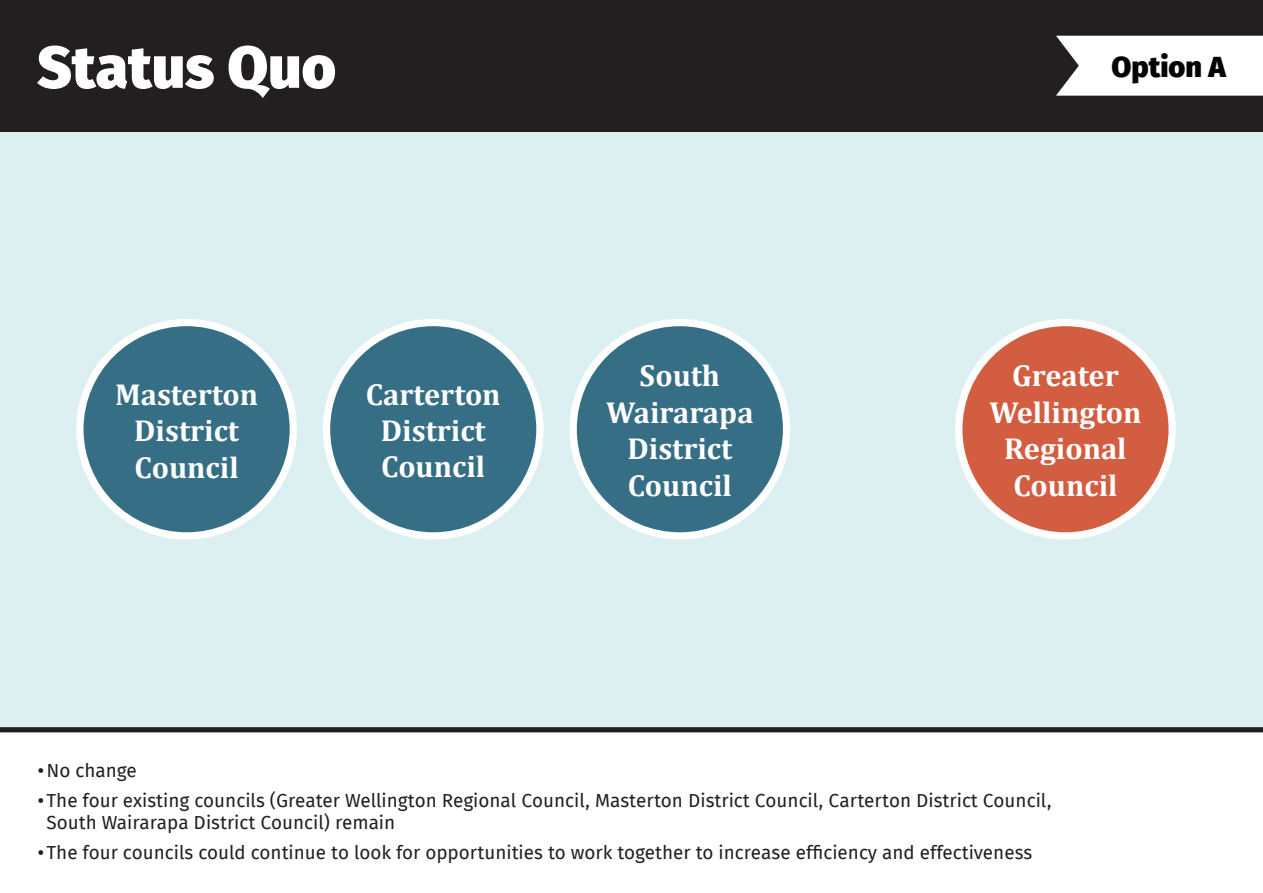
<style>
.page{position:relative;width:1263px;height:893px;background:#fff}
.page>*{position:absolute;margin:0;border:0;box-sizing:border-box;transform-origin:0 0}
.t1{font:800 59.1px "Fira Sans";color:#fff}
.t2{font:700 30.45px/36.5px "Cambria";color:#fff;text-align:center}
.t3{font:800 28.95px "Fira Sans";color:#040503}
.t4{font:18.9px/22.6px "Fira Sans";color:#231f20}
</style>
<div class="page">
<div style="left:0;top:131px;width:1263px;height:596px;background:#dceff1"></div>
<div style="left:0;top:0;width:1263px;height:131px;background:#231f20"></div>
<div style="left:80px;top:323px;width:213px;height:213px;background:#366e85;border-radius:50%"></div>
<div style="left:76px;top:319px;width:221px;height:221px;border:7px solid #fff;border-radius:50%"></div>
<div style="left:0;top:727px;width:1263px;height:5px;background:#231f20"></div>
<div style="left:326px;top:323px;width:214px;height:213px;background:#366e85;border-radius:50%"></div>
<div style="left:323px;top:319px;width:221px;height:221px;border:7px solid #fff;border-radius:50%"></div>
<div style="left:573px;top:323px;width:214px;height:213px;background:#366e85;border-radius:50%"></div>
<div style="left:569px;top:319px;width:221px;height:221px;border:7px solid #fff;border-radius:50%"></div>
<div style="left:959px;top:323px;width:213px;height:213px;background:#d35d41;border-radius:50%"></div>
<div style="left:955px;top:319px;width:221px;height:221px;border:7px solid #fff;border-radius:50%"></div>
<svg style="left:1056px;top:36px;width:207px;height:60px;background:#f0f0f0"></svg>
<p class="t1" style="left:37px;top:26px;width:300px">Status Quo</p>
<p class="t2" style="left:115px;top:375px;width:145px">Masterton</p>
<p class="t2" style="left:134px;top:411px;width:106px">District</p>
<p class="t2" style="left:134px;top:448px;width:106px">Council</p>
<p class="t2" style="left:366px;top:375px;width:136px">Carterton</p>
<p class="t2" style="left:381px;top:411px;width:106px">District</p>
<p class="t2" style="left:381px;top:448px;width:106px">Council</p>
<p class="t2" style="left:606px;top:357px;width:149px">South<br>Wairarapa</p>
<p class="t2" style="left:627px;top:430px;width:106px">District</p>
<p class="t2" style="left:628px;top:466px;width:106px">Council</p>
<p class="t3" style="left:1111px;top:46px;width:116px">Option A</p>
<p class="t2" style="left:989px;top:357px;width:154px">Greater<br>Wellington</p>
<p class="t2" style="left:1004px;top:430px;width:124px;text-align:left">Regional<br>Council</p>
<p class="t4" style="left:37px;top:760px;width:101px">•No change</p>
<p class="t4" style="left:47px;top:790px;width:1007px;text-indent:-9px">•The four existing councils (Greater Wellington Regional Council, Masterton District Council, Carterton District Council,<br>South Wairarapa District Council) remain</p>
<p class="t4" style="left:37px;top:843px;width:997px">•The four councils could continue to look for opportunities to work together to increase efficiency and effectiveness</p>
</div>
